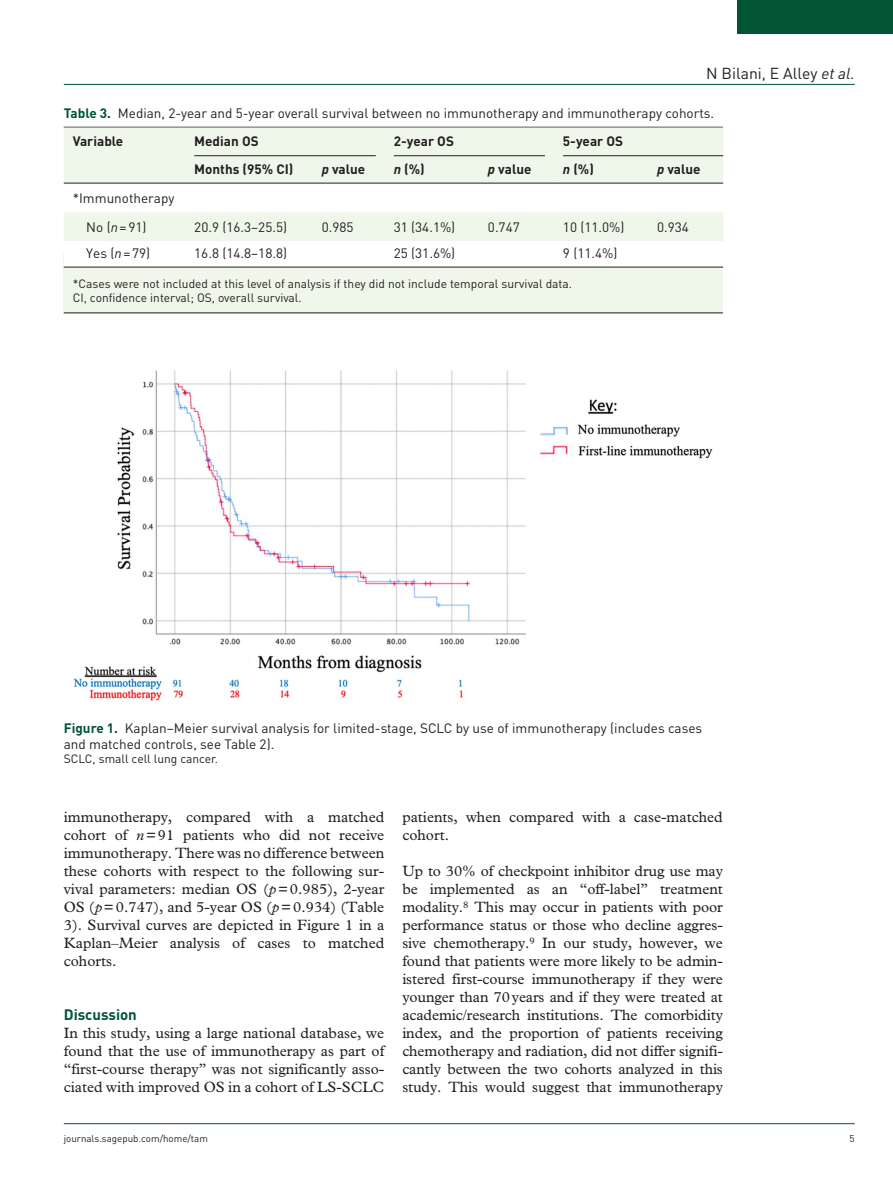
<style>
.page{position:relative;width:893px;height:1191px;background:#fff}
.page>*{position:absolute;margin:0;border:0;box-sizing:border-box;transform-origin:0 0}
.t1{font:15.75px "DIN";color:#231f20}
.t2{font:15px/18px "Plantin Std";color:#231f20;text-align:justify}
.t3{font:700 15px "DIN";color:#015436}
.t4{font:13.5px/28.5px "DIN";color:#231f20}
.t5{font:700 13.5px "DIN";color:#231f20}
.t6{font:12px/14.2px "DIN";color:#231f20}
.t7{font:9.75px "DIN";color:#231f20}
.s1{font-style:italic}
.s2{font-weight:700;color:#015436}
.s3{font-weight:700}
</style>
<div class="page">
<hr style="left:64px;top:84px;width:791px;height:1px;background:#015436">
<hr style="left:64px;top:1123px;width:791px;height:1px;background:#015436">
<div style="left:738px;top:0;width:155px;height:34px;background:#015436"></div>
<div style="left:64px;top:253px;width:659px;height:61px;background:#eff7ea"></div>
<hr style="left:64px;top:127px;width:659px;height:1px;background:#231f20">
<hr style="left:64px;top:312px;width:659px;height:1px;background:#231f20">
<div style="left:64px;top:128px;width:659px;height:55px;background:#eff7ea"></div>
<svg style="left:64px;top:212px;width:659px;height:55px;fill:#eff7ea"></svg>
<hr style="left:64px;top:183px;width:121px;height:1px;background:#231f20">
<hr style="left:185px;top:183px;width:128px;height:1px;background:#231f20">
<hr style="left:313px;top:183px;width:72px;height:1px;background:#231f20">
<hr style="left:385px;top:183px;width:94px;height:1px;background:#231f20">
<hr style="left:479px;top:183px;width:75px;height:1px;background:#231f20">
<hr style="left:554px;top:183px;width:94px;height:1px;background:#231f20">
<hr style="left:648px;top:183px;width:75px;height:1px;background:#231f20">
<hr style="left:64px;top:267px;width:121px;height:1px;background:#231f20">
<hr style="left:185px;top:267px;width:128px;height:1px;background:#231f20">
<hr style="left:313px;top:267px;width:72px;height:1px;background:#231f20">
<hr style="left:385px;top:267px;width:94px;height:1px;background:#231f20">
<hr style="left:479px;top:267px;width:75px;height:1px;background:#231f20">
<hr style="left:554px;top:267px;width:94px;height:1px;background:#231f20">
<hr style="left:648px;top:267px;width:75px;height:1px;background:#231f20">
<hr style="left:194px;top:155px;width:182px;height:1px;background:#231f20">
<hr style="left:394px;top:155px;width:151px;height:1px;background:#231f20">
<hr style="left:563px;top:155px;width:160px;height:1px;background:#231f20">
<img style="left:73px;top:370px;width:640px;height:331px">
<p class="t1" style="left:706px;top:63px;width:150px">N Bilani, E Alley <span class="s1">et al.</span></p>
<p class="t4" style="left:73px;top:98px;width:643px;text-indent:-9px"><span class="s2">Table 3.</span> Median, 2-year and 5-year overall survival between no immunotherapy and immunotherapy cohorts.<br><span class="s3">Variable</span></p>
<p class="t5" style="left:194px;top:133px;width:66px">Median OS</p>
<p class="t5" style="left:394px;top:133px;width:62px">2-year OS</p>
<p class="t5" style="left:563px;top:133px;width:62px">5-year OS</p>
<p class="t5" style="left:194px;top:160px;width:101px">Months (95% CI)</p>
<p class="t5" style="left:322px;top:160px;width:45px"><span class="s1">p</span> value</p>
<p class="t5" style="left:394px;top:160px;width:32px"><span class="s1">n</span> (%)</p>
<p class="t5" style="left:488px;top:160px;width:45px"><span class="s1">p</span> value</p>
<p class="t5" style="left:563px;top:160px;width:32px"><span class="s1">n</span> (%)</p>
<p class="t5" style="left:657px;top:160px;width:45px"><span class="s1">p</span> value</p>
<p class="t4" style="left:86px;top:183px;width:90px;line-height:29px;text-indent:-14px">*Immunotherapy<br>No (<span class="s1">n</span>=91)</p>
<p class="t4" style="left:194px;top:213px;width:94px">20.9 (16.3–25.5)</p>
<p class="t4" style="left:322px;top:213px;width:33px">0.985</p>
<p class="t4" style="left:394px;top:213px;width:63px">31 (34.1%)</p>
<p class="t4" style="left:488px;top:213px;width:33px">0.747</p>
<p class="t4" style="left:563px;top:213px;width:63px">10 (11.0%)</p>
<p class="t4" style="left:657px;top:213px;width:33px">0.934</p>
<p class="t4" style="left:86px;top:239px;width:65px">Yes (<span class="s1">n</span>=79)</p>
<p class="t4" style="left:194px;top:239px;width:94px">16.8 (14.8–18.8)</p>
<p class="t4" style="left:394px;top:239px;width:63px">25 (31.6%)</p>
<p class="t4" style="left:563px;top:239px;width:56px">9 (11.4%)</p>
<p class="t6" style="left:73px;top:276px;width:501px">*Cases were not included at this level of analysis if they did not include temporal survival data.<br>CI, confidence interval; OS, overall survival.</p>
<p class="t4" style="left:64px;top:720px;width:640px;line-height:15.8px"><span class="s2">Figure 1.</span> Kaplan–Meier survival analysis for limited-stage, SCLC by use of immunotherapy (includes cases and matched controls, see Table 2).</p>
<p class="t6" style="left:64px;top:751px;width:156px">SCLC, small cell lung cancer.</p>
<p class="t2" style="left:64px;top:808px;width:322px">immunotherapy, compared with a matched cohort of <span class="s1">n</span>=91 patients who did not receive immunotherapy. There was no difference between these cohorts with respect to the following sur&shy;vival parameters: median OS (<span class="s1">p</span>=0.985), 2-year OS (<span class="s1">p</span>=0.747), and 5-year OS (<span class="s1">p</span>=0.934) (Table 3). Survival curves are depicted in Figure 1 in a Kaplan–Meier analysis of cases to matched cohorts.</p>
<p class="t3" style="left:64px;top:1005px;width:75px">Discussion</p>
<p class="t2" style="left:64px;top:1024px;width:322px">In this study, using a large national database, we found that the use of immunotherapy as part of “first-course therapy” was not significantly asso&shy;ciated with improved OS in a cohort of LS-SCLC</p>
<p class="t2" style="left:402px;top:808px;width:322px">patients, when compared with a case-matched cohort.</p>
<p class="t2" style="left:402px;top:862px;width:322px">Up to 30% of checkpoint inhibitor drug use may be implemented as an “off-label” treatment modality.<sup>8</sup> This may occur in patients with poor performance status or those who decline aggres&shy;sive chemotherapy.<sup>9</sup> In our study, however, we found that patients were more likely to be admin&shy;istered first-course immunotherapy if they were younger than 70years and if they were treated at academic/research institutions. The comorbidity index, and the proportion of patients receiving chemotherapy and radiation, did not differ signifi&shy;cantly between the two cohorts analyzed in this study. This would suggest that immunotherapy</p>
<p class="t7" style="left:64px;top:1132px;width:146px">journals.sagepub.com/home/tam</p>
<p class="t7" style="left:850px;top:1132px;width:7px">5</p>
</div>
